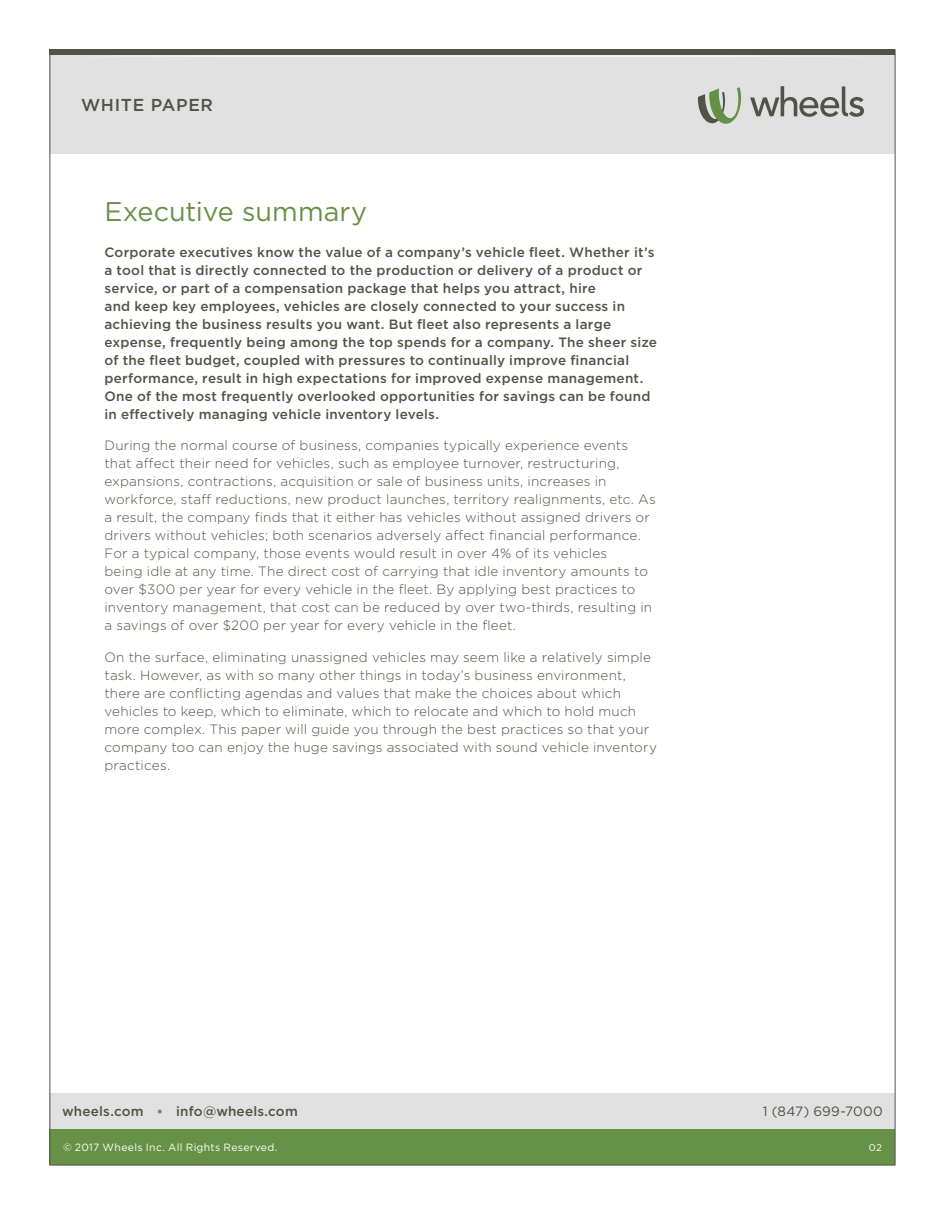
<style>
.page{position:relative;width:945px;height:1215px;background:#fff}
.page>*{position:absolute;margin:0;border:0;box-sizing:border-box;transform-origin:0 0}
.Header-green{font:27px "Gotham";color:#679146}
.t1{font:500 17.25px "Gotham";letter-spacing:.04em;color:#535249}
.Body__No_Baseline{font:300 13.5px/18px "Gotham";letter-spacing:.015em;color:#535249}
.First_Paragraph{font:500 13.5px/18px "Gotham";letter-spacing:.02em;color:#535249}
.t2{font:13.5px "Gotham";letter-spacing:.025em;color:#535249}
.t3{font:10.5px "Gotham";letter-spacing:.025em;color:#fff}
.t4{font:9.75px "Gotham";color:#fff}
</style>
<div class="page">
<div style="left:50px;top:1130px;width:846px;height:36px;background:#679146"></div>
<div style="left:50px;top:1094px;width:846px;height:36px;background:#e0e1e0"></div>
<svg style="left:52px;top:52px;width:842px;height:4px;fill:#535249"></svg>
<div style="left:50px;top:56px;width:846px;height:98px;background:#e0e1e0"></div>
<svg style="left:750px;top:86px;width:114px;height:31px"></svg>
<svg style="left:698px;top:87px;width:43px;height:37px"></svg>
<hr style="left:50px;top:56px;width:846px;height:1px;background:#fff">
<p class="t1" style="left:81px;top:93px;width:134px">WHITE PAPER</p>
<p class="Header-green" style="left:104px;top:194px;width:264px">Executive summary</p>
<p class="First_Paragraph" style="left:104px;top:243px;width:554px">Corporate executives know the value of a company’s vehicle fleet. Whether it’s a tool that is directly connected to the production or delivery of a product or service, or part of a compensation package that helps you attract, hire<br>and keep key employees, vehicles are closely connected to your success in achieving the business results you want. But fleet also represents a large expense, frequently being among the top spends for a company. The sheer size of the fleet budget, coupled with pressures to continually improve financial performance, result in high expectations for improved expense management.<br>One of the most frequently overlooked opportunities for savings can be found in effectively managing vehicle inventory levels.</p>
<p class="Body__No_Baseline" style="left:104px;top:436px;width:553px">During the normal course of business, companies typically experience events that affect their need for vehicles, such as employee turnover, restructuring, expansions, contractions, acquisition or sale of business units, increases in workforce, staff reductions, new product launches, territory realignments, etc. As a result, the company finds that it either has vehicles without assigned drivers or drivers without vehicles; both scenarios adversely affect financial performance.<br>For a typical company, those events would result in over 4% of its vehicles<br>being idle at any time. The direct cost of carrying that idle inventory amounts to over $300 per year for every vehicle in the fleet. By applying best practices to inventory management, that cost can be reduced by over two-thirds, resulting in a savings of over $200 per year for every vehicle in the fleet.</p>
<p class="Body__No_Baseline" style="left:104px;top:647px;width:554px">On the surface, eliminating unassigned vehicles may seem like a relatively simple task. However, as with so many other things in today’s business environment, there are conflicting agendas and values that make the choices about which vehicles to keep, which to eliminate, which to relocate and which to hold much more complex. This paper will guide you through the best practices so that your company too can enjoy the huge savings associated with sound vehicle inventory practices.</p>
<p class="First_Paragraph" style="left:62px;top:1102px;width:237px">wheels.com <sup>●</sup> info@wheels.com</p>
<p class="t2" style="left:763px;top:1103px;width:121px">1 (847) 699-7000</p>
<p class="t4" style="left:869px;top:1141px;width:15px">02</p>
<p class="t3" style="left:63px;top:1141px;width:216px">© 2017 Wheels Inc. All Rights Reserved.</p>
</div>
